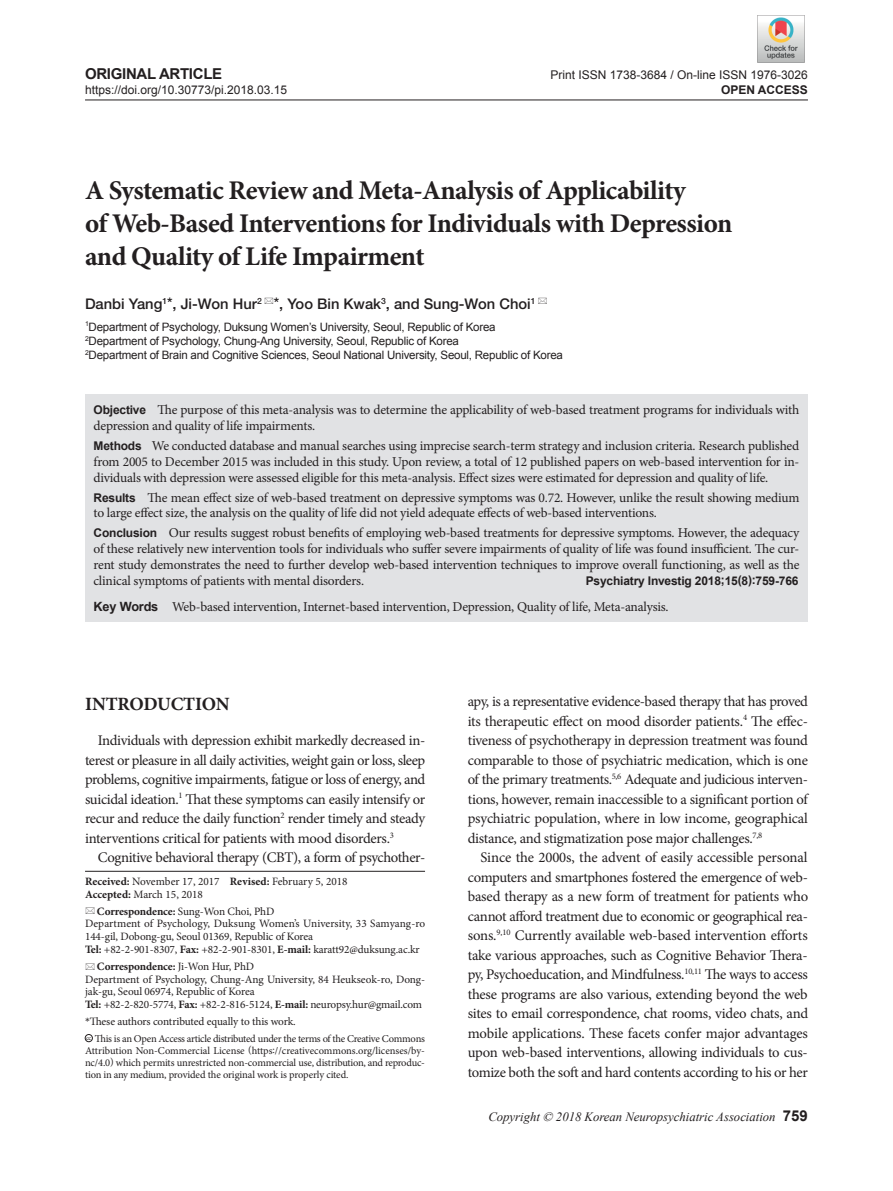
<style>
.page{position:relative;width:893px;height:1191px;background:#fff}
.page>*{position:absolute;margin:0;border:0;box-sizing:border-box;transform-origin:0 0}
.t1{font:700 27px/33px "Minion Pro";letter-spacing:-.025em;color:#231f20}
.t2{font:700 18.75px "Minion Pro";letter-spacing:-.01em;color:#231f20}
.t3{font:700 15px "Arial";letter-spacing:-.02em;color:#231f20}
.t4{font:14.7px/19.5px "Minion Pro";letter-spacing:-.025em;color:#231f20;text-align:justify}
.t5{font:500 14.7px "Helvetica Neue LT Std";color:#231f20}
.t6{font:13.5px/15.8px "Minion Pro";letter-spacing:-.015em;color:#231f20}
.t7{font:italic 12.75px "Times New Roman";color:#231f20}
.t8{font:12px "Arial";color:#231f20}
.t9{font:700 12px "Arial";letter-spacing:-.015em;color:#231f20}
.t10{font:11.55px/14.2px "Arial";letter-spacing:-.02em;color:#231f20}
.t11{font:11.25px/12.8px "Minion Pro";letter-spacing:-.01em;color:#231f20}
.t12{font:10.5px/12px "Minion Pro";letter-spacing:-.015em;color:#231f20;text-align:justify}
.s1{font-family:"Arial";font-weight:700;font-size:12px}
.s2{font-family:"Arial";font-weight:700;font-size:12.75px}
.s3{font-family:"Arial";font-weight:700;font-size:12.75px;color:#e1e2e4}
.s4{font-weight:700}
.s5{font-family:"Century Gothic"}
.s6{font-family:"Arial";font-weight:700;font-style:normal;font-size:15px}
</style>
<div class="page">
<hr style="left:85px;top:100px;width:723px;height:1px;background:#231f20">
<div style="left:85px;top:395px;width:723px;height:227px;background:#e1e2e4"></div>
<hr style="left:85px;top:871px;width:340px;height:1px;background:#231f20">
<div style="left:85px;top:1034px;width:8px;height:7px;border:1px solid #231f20;border-radius:50%"></div>
<img style="left:758px;top:17px;width:46px;height:46px">
<p class="t3" style="left:85px;top:64px;width:139px">ORIGINAL ARTICLE</p>
<p class="t8" style="left:85px;top:82px;width:204px">https://doi.org/10.30773/pi.2018.03.15</p>
<p class="t8" style="left:550px;top:67px;width:259px">Print ISSN 1738-3684 / On-line ISSN 1976-3026</p>
<p class="t9" style="left:721px;top:82px;width:88px">OPEN ACCESS</p>
<h1 class="t1" style="left:85px;top:173px;width:649px">A Systematic Review and Meta-Analysis of Applicability<br>of Web-Based Interventions for Individuals with Depression and Quality of Life Impairment</h1>
<p class="t5" style="left:85px;top:295px;width:452px">Danbi Yang<sup>1</sup>*, Ji-Won Hur<sup>2</sup> *, Yoo Bin Kwak<sup>3</sup>, and Sung-Won Choi<sup>1</sup></p>
<p class="t10" style="left:85px;top:319px;width:479px"><sup>1</sup>Department of Psychology, Duksung Women’s University, Seoul, Republic of Korea<br><sup>2</sup>Department of Psychology, Chung-Ang University, Seoul, Republic of Korea<br><sup>2</sup>Department of Brain and Cognitive Sciences, Seoul National University, Seoul, Republic of Korea</p>
<p class="t6" style="left:94px;top:402px;width:707px"><span class="s1">Objective</span> The purpose of this meta-analysis was to determine the applicability of web-based treatment programs for individuals with depression and quality of life impairments.</p>
<p class="t6" style="left:94px;top:438px;width:707px;text-align:justify"><span class="s1">Methods</span> We conducted database and manual searches using imprecise search-term strategy and inclusion criteria. Research published from 2005 to December 2015 was included in this study. Upon review, a total of 12 published papers on web-based intervention for in&shy;dividuals with depression were assessed eligible for this meta-analysis. Effect sizes were estimated for depression and quality of life.</p>
<p class="t6" style="left:94px;top:489px;width:707px"><span class="s1">Results</span> The mean effect size of web-based treatment on depressive symptoms was 0.72. However, unlike the result showing medium to large effect size, the analysis on the quality of life did not yield adequate effects of web-based interventions.</p>
<p class="t6" style="left:94px;top:525px;width:707px;text-align:justify"><span class="s1">Conclusion</span> Our results suggest robust benefits of employing web-based treatments for depressive symptoms. However, the adequacy of these relatively new intervention tools for individuals who suffer severe impairments of quality of life was found insufficient. The cur&shy;rent study demonstrates the need to further develop web-based intervention techniques to improve overall functioning, as well as the clinical symptoms of patients with mental disorders.</p>
<p class="t9" style="left:586px;top:572px;width:214px">Psychiatry Investig 2018;15(8):759-766</p>
<p class="t6" style="left:94px;top:599px;width:577px"><span class="s2">Key Words</span><span class="s3">aa</span>Web-based intervention, Internet-based intervention, Depression, Quality of life, Meta-analysis.</p>
<p class="t2" style="left:85px;top:690px;width:146px">INTRODUCTION</p>
<p class="t4" style="left:85px;top:731px;width:342px;text-indent:13px">Individuals with depression exhibit markedly decreased in&shy;terest or pleasure in all daily activities, weight gain or loss, sleep problems, cognitive impairments, fatigue or loss of energy, and suicidal ideation.<sup>1</sup> That these symptoms can easily intensify or recur and reduce the daily function<sup>2</sup> render timely and steady interventions critical for patients with mood disorders.<sup>3</sup></p>
<p class="t4" style="left:98px;top:848px;width:329px">Cognitive behavioral therapy (CBT), a form of psychother-</p>
<p class="t11" style="left:85px;top:875px;width:264px"><span class="s4">Received:</span> November 17, 2017 <span class="s4">Revised:</span> February 5, 2018<br><span class="s4">Accepted:</span> March 15, 2018</p>
<p class="t11" style="left:85px;top:904px;width:342px;text-indent:12px"><span class="s4">Correspondence:</span> Sung-Won Choi, PhD<br>Department of Psychology, Duksung Women’s University, 33 Samyang-ro 144-gil, Dobong-gu, Seoul 01369, Republic of Korea<br><span class="s4">Tel:</span> +82-2-901-8307, <span class="s4">Fax:</span> +82-2-901-8301, <span class="s4">E-mail:</span> karatt92@duksung.ac.kr</p>
<p class="t11" style="left:85px;top:960px;width:341px;text-indent:12px"><span class="s4">Correspondence:</span> Ji-Won Hur, PhD<br>Department of Psychology, Chung-Ang University, 84 Heukseok-ro, Dong&shy;jak-gu, Seoul 06974, Republic of Korea<br><span class="s4">Tel:</span> +82-2-820-5774, <span class="s4">Fax:</span> +82-2-816-5124, <span class="s4">E-mail:</span> neuropsy.hur@gmail.com</p>
<p class="t11" style="left:85px;top:1015px;width:212px"><span class="s5">*</span>These authors contributed equally to this work.</p>
<p class="t12" style="left:85px;top:1032px;width:342px"><sup>cc</sup> This is an Open Access article distributed under the terms of the Creative Commons Attribution Non-Commercial License (https://creativecommons.org/licenses/by&shy;nc/4.0) which permits unrestricted non-commercial use, distribution, and reproduc&shy;tion in any medium, provided the original work is properly cited.</p>
<p class="t4" style="left:468px;top:692px;width:342px">apy, is a representative evidence-based therapy that has proved its therapeutic effect on mood disorder patients.<sup>4</sup> The effec&shy;tiveness of psychotherapy in depression treatment was found comparable to those of psychiatric medication, which is one of the primary treatments.<sup>5,6</sup> Adequate and judicious interven&shy;tions, however, remain inaccessible to a significant portion of psychiatric population, where in low income, geographical distance, and stigmatization pose major challenges.<sup>7,8</sup></p>
<p class="t4" style="left:468px;top:848px;width:342px;text-indent:13px">Since the 2000s, the advent of easily accessible personal computers and smartphones fostered the emergence of web&shy;based therapy as a new form of treatment for patients who cannot afford treatment due to economic or geographical rea&shy;sons.<sup>9,10</sup> Currently available web-based intervention efforts take various approaches, such as Cognitive Behavior Thera&shy;py, Psychoeducation, and Mindfulness.<sup>10,11</sup> The ways to access these programs are also various, extending beyond the web sites to email correspondence, chat rooms, video chats, and mobile applications. These facets confer major advantages upon web-based interventions, allowing individuals to cus&shy;tomize both the soft and hard contents according to his or her</p>
<p class="t7" style="left:488px;top:1107px;width:321px">Copyright © 2018 Korean Neuropsychiatric Association <span class="s6">759</span></p>
</div>
